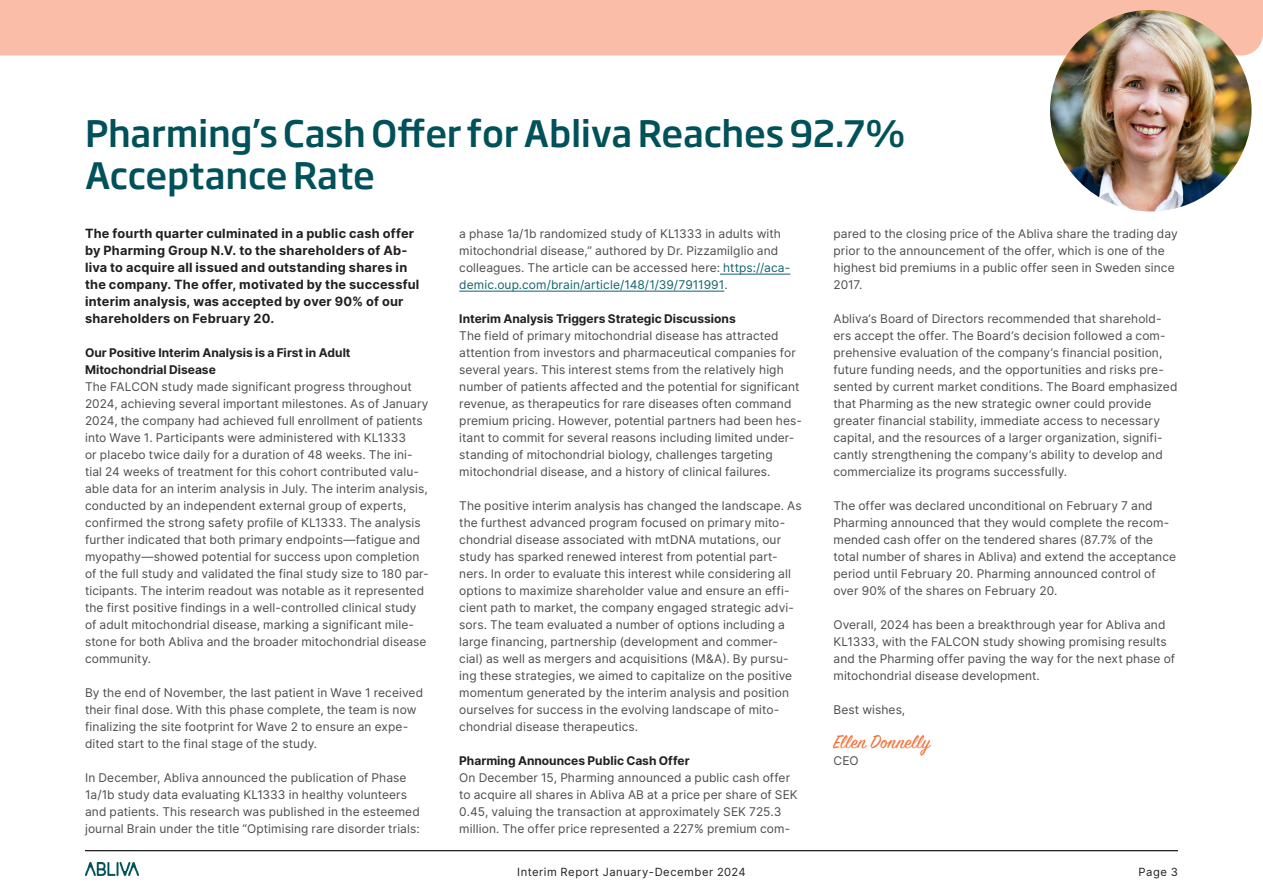
<style>
.page{position:relative;width:1263px;height:893px;background:#fff}
.page>*{position:absolute;margin:0;border:0;box-sizing:border-box;transform-origin:0 0}
.Rubrik{font:500 36px/42px "Soho Gothic Pro";letter-spacing:-.005em;color:#005159}
.Brödtext{font:21px "Sign Painter House Script";letter-spacing:.015em;color:#f3733d}
.Ingress{font:700 12.75px/17px "Inter";letter-spacing:.02em;color:#231f20}
.Brödtext-2{font:12px/17px "Inter";letter-spacing:.01em;color:#4b4c4d}
.Underrubrik{font:700 12px/17px "Inter";color:#231f20}
.t1{font:11.25px "Inter";letter-spacing:.045em;color:#231f20}
.s1{color:#11626b}
</style>
<div class="page">
<img style="left:85px;top:862px;width:53px;height:14px">
<hr style="left:85px;top:850px;width:1093px;height:1px;background:#231f20">
<hr style="left:720px;top:274px;width:70px;height:1px;background:#11626b">
<hr style="left:459px;top:291px;width:265px;height:1px;background:#11626b">
<div style="left:0;top:0;width:1263px;height:55px;background:#f9bda8"></div>
<img style="left:1050px;top:10px;width:201px;height:201px;border-radius:101px">
<p class="Rubrik" style="left:85px;top:111px;width:822px">Pharming’s Cash Offer for Abliva Reaches 92.7%<br>Acceptance Rate</p>
<p class="Ingress" style="left:85px;top:225px;width:336px">The fourth quarter culminated in a public cash offer by Pharming Group N.V. to the shareholders of Ab&shy;liva to acquire all issued and outstanding shares in the company. The offer, motivated by the successful interim analysis, was accepted by over 90% of our shareholders on February 20.</p>
<p class="Underrubrik" style="left:85px;top:344px;width:267px">Our Positive Interim Analysis is a First in Adult<br>Mitochondrial Disease</p>
<p class="Brödtext-2" style="left:85px;top:378px;width:345px">The FALCON study made significant progress throughout 2024, achieving several important milestones. As of January 2024, the company had achieved full enrollment of patients into Wave 1. Participants were administered with KL1333<br>or placebo twice daily for a duration of 48 weeks. The ini&shy;tial 24 weeks of treatment for this cohort contributed valu&shy;able data for an interim analysis in July. The interim analysis, conducted by an independent external group of experts, confirmed the strong safety profile of KL1333. The analysis further indicated that both primary endpoints—fatigue and myopathy—showed potential for success upon completion of the full study and validated the final study size to 180 par&shy;ticipants. The interim readout was notable as it represented the first positive findings in a well-controlled clinical study of adult mitochondrial disease, marking a significant mile&shy;stone for both Abliva and the broader mitochondrial disease community.</p>
<p class="Brödtext-2" style="left:85px;top:684px;width:340px">By the end of November, the last patient in Wave 1 received their final dose. With this phase complete, the team is now finalizing the site footprint for Wave 2 to ensure an expe&shy;dited start to the final stage of the study.</p>
<p class="Brödtext-2" style="left:85px;top:769px;width:336px">In December, Abliva announced the publication of Phase 1a/1b study data evaluating KL1333 in healthy volunteers and patients. This research was published in the esteemed journal Brain under the title “Optimising rare disorder trials:</p>
<p class="Brödtext-2" style="left:459px;top:225px;width:333px">a phase 1a/1b randomized study of KL1333 in adults with mitochondrial disease,” authored by Dr. Pizzamilglio and colleagues. The article can be accessed here: <span class="s1">https://aca&shy;demic.oup.com/brain/article/148/1/39/7911991</span>.</p>
<p class="Underrubrik" style="left:459px;top:310px;width:278px">Interim Analysis Triggers Strategic Discussions</p>
<p class="Brödtext-2" style="left:459px;top:327px;width:344px">The field of primary mitochondrial disease has attracted attention from investors and pharmaceutical companies for several years. This interest stems from the relatively high number of patients affected and the potential for significant revenue, as therapeutics for rare diseases often command premium pricing. However, potential partners had been hes&shy;itant to commit for several reasons including limited under&shy;standing of mitochondrial biology, challenges targeting mitochondrial disease, and a history of clinical failures.</p>
<p class="Brödtext-2" style="left:459px;top:497px;width:344px">The positive interim analysis has changed the landscape. As the furthest advanced program focused on primary mito&shy;chondrial disease associated with mtDNA mutations, our study has sparked renewed interest from potential part&shy;ners. In order to evaluate this interest while considering all options to maximize shareholder value and ensure an effi&shy;cient path to market, the company engaged strategic advi&shy;sors. The team evaluated a number of options including a large financing, partnership (development and commer&shy;cial) as well as mergers and acquisitions (M&amp;A). By pursu&shy;ing these strategies, we aimed to capitalize on the positive momentum generated by the interim analysis and position ourselves for success in the evolving landscape of mito&shy;chondrial disease therapeutics.</p>
<p class="Underrubrik" style="left:459px;top:752px;width:232px">Pharming Announces Public Cash Offer</p>
<p class="Brödtext-2" style="left:459px;top:769px;width:340px">On December 15, Pharming announced a public cash offer to acquire all shares in Abliva AB at a price per share of SEK 0.45, valuing the transaction at approximately SEK 725.3 million. The offer price represented a 227% premium com-</p>
<p class="Brödtext-2" style="left:833px;top:225px;width:346px">pared to the closing price of the Abliva share the trading day prior to the announcement of the offer, which is one of the highest bid premiums in a public offer seen in Sweden since 2017.</p>
<p class="Brödtext-2" style="left:833px;top:310px;width:345px">Abliva’s Board of Directors recommended that sharehold&shy;ers accept the offer. The Board’s decision followed a com&shy;prehensive evaluation of the company’s financial position, future funding needs, and the opportunities and risks pre&shy;sented by current market conditions. The Board emphasized that Pharming as the new strategic owner could provide greater financial stability, immediate access to necessary capital, and the resources of a larger organization, signifi&shy;cantly strengthening the company’s ability to develop and commercialize its programs successfully.</p>
<p class="Brödtext-2" style="left:833px;top:497px;width:344px">The offer was declared unconditional on February 7 and Pharming announced that they would complete the recom&shy;mended cash offer on the tendered shares (87.7% of the total number of shares in Abliva) and extend the acceptance period until February 20. Pharming announced control of over 90% of the shares on February 20.</p>
<p class="Brödtext-2" style="left:833px;top:616px;width:343px">Overall, 2024 has been a breakthrough year for Abliva and KL1333, with the FALCON study showing promising results and the Pharming offer paving the way for the next phase of mitochondrial disease development.</p>
<p class="Brödtext-2" style="left:833px;top:701px;width:73px">Best wishes,</p>
<p class="Brödtext" style="left:833px;top:729px;width:98px">Ellen Donnelly</p>
<p class="Brödtext-2" style="left:833px;top:752px;width:27px">CEO</p>
<p class="t1" style="left:517px;top:864px;width:230px">Interim Report January-December 2024</p>
<p class="t1" style="left:1139px;top:864px;width:41px">Page 3</p>
</div>
